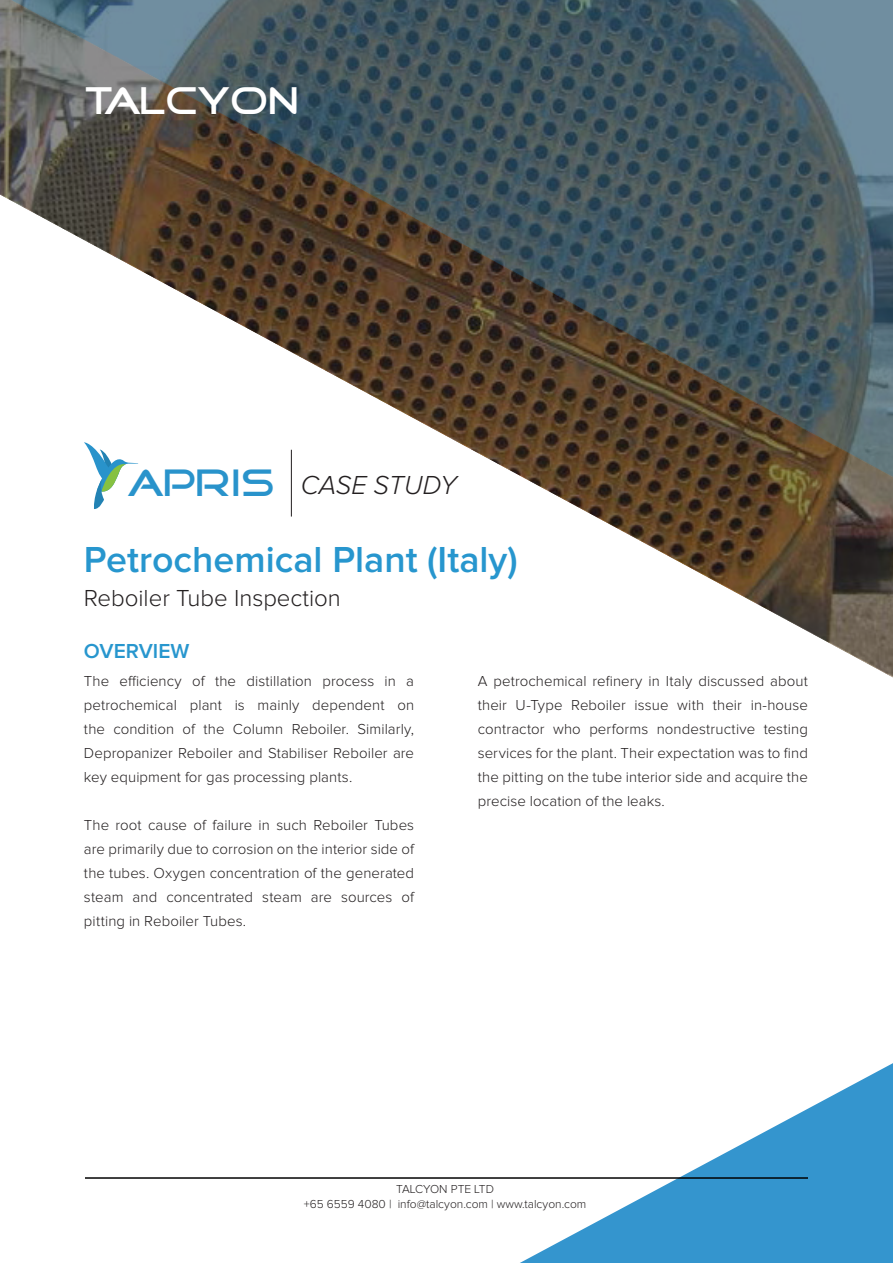
<style>
.page{position:relative;width:893px;height:1263px;background:#fff}
.page>*{position:absolute;margin:0;border:0;box-sizing:border-box;transform-origin:0 0}
.t1{font:39px "Good Times";color:#fff}
.t2{font:38.55px "Good Times";color:#2993cb}
.t3{font:600 37.5px "Proxima Nova";color:#2796ce}
.t4{font:italic 300 27px "Proxima Nova";color:#231f20}
.t5{font:300 24px "Proxima Nova";color:#231f20}
.t6{font:600 21px "Proxima Nova";color:#2796ce}
.t7{font:300 15px/24px "Proxima Nova";letter-spacing:.005em;color:#231f20;text-align:justify}
.t8{font:300 12px "Proxima Nova";color:#231f20}
</style>
<div class="page">
<svg style="left:520px;top:1063px;width:373px;height:200px"></svg>
<img style="left:290px;top:484px;width:603px;height:194px">
<img style="left:0;top:0;width:893px;height:484px">
<svg style="left:84px;top:442px;width:54px;height:67px"></svg>
<hr style="left:291px;top:450px;width:1px;height:66px;background:#231f20">
<img style="left:85px;top:1178px;width:723px;height:1px">
<p class="t1" style="left:85px;top:82px;width:217px">TALCYON</p>
<p class="t2" style="left:127px;top:465px;width:149px">APRIS</p>
<p class="t4" style="left:301px;top:473px;width:157px">CASE STUDY</p>
<p class="t3" style="left:84px;top:542px;width:435px">Petrochemical Plant (Italy)</p>
<p class="t5" style="left:84px;top:587px;width:258px">Reboiler Tube Inspection</p>
<p class="t6" style="left:84px;top:641px;width:107px">OVERVIEW</p>
<p class="t7" style="left:84px;top:670px;width:332px">The efficiency of the distillation process in a petrochemical plant is mainly dependent on the condition of the Column Reboiler. Similarly, Depropanizer Reboiler and Stabiliser Reboiler are key equipment for gas processing plants.</p>
<p class="t7" style="left:84px;top:814px;width:332px">The root cause of failure in such Reboiler Tubes are primarily due to corrosion on the interior side of the tubes. Oxygen concentration of the generated steam and concentrated steam are sources of pitting in Reboiler Tubes.</p>
<p class="t7" style="left:478px;top:670px;width:332px">A petrochemical refinery in Italy discussed about their U-Type Reboiler issue with their in-house contractor who performs nondestructive testing services for the plant. Their expectation was to find the pitting on the tube interior side and acquire the precise location of the leaks.</p>
<p class="t8" style="left:396px;top:1184px;width:99px">TALCYON PTE LTD</p>
<p class="t8" style="left:304px;top:1198px;width:284px">+65 6559 4080 | info@talcyon.com | www.talcyon.com</p>
</div>
